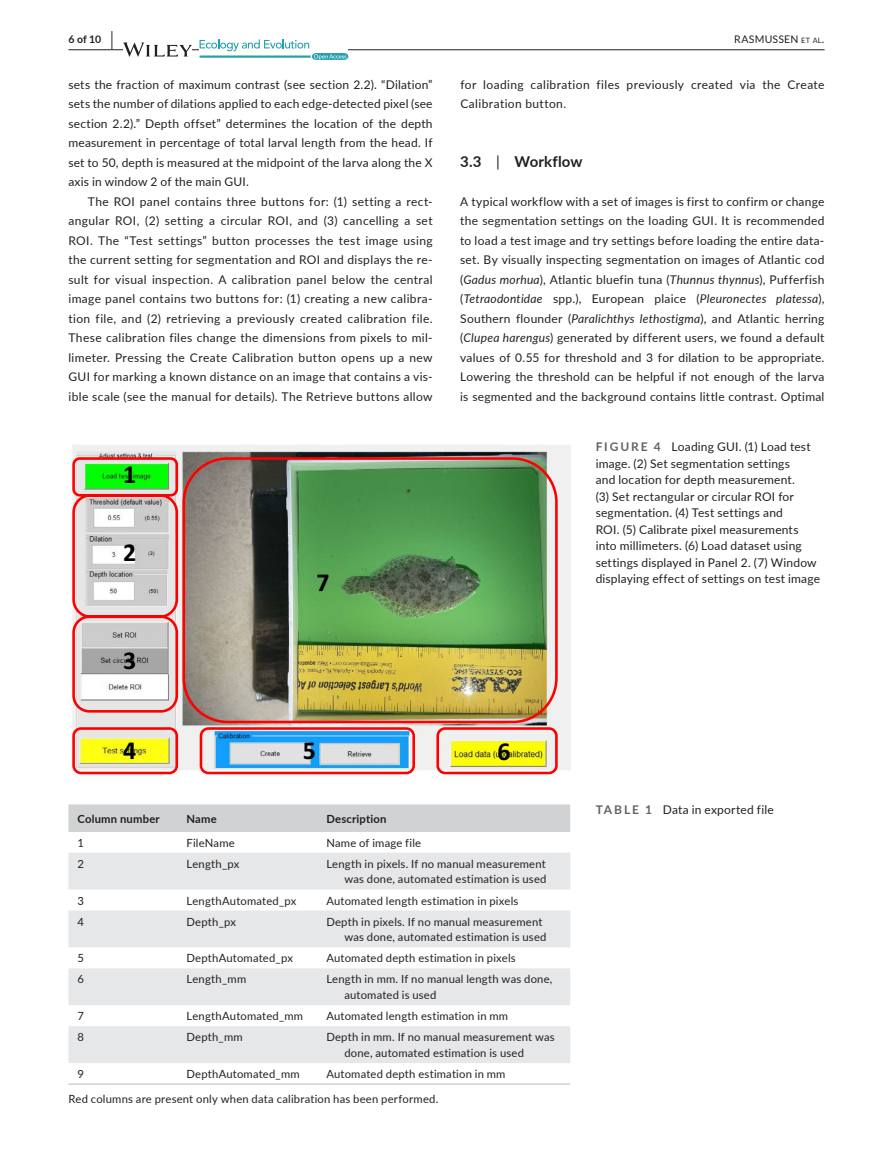
<style>
.page{position:relative;width:893px;height:1174px;background:#fff}
.page>*{position:absolute;margin:0;border:0;box-sizing:border-box;transform-origin:0 0}
.t1{font:700 25.95px "Calibri";color:#000}
.t2{font:700 25.8px "Calibri";color:#000}
.t3{font:700 15px "Lato";letter-spacing:.01em;color:#231f20}
.t4{font:12px/19.5px "Lato";letter-spacing:.015em;color:#231f20;text-align:justify}
.t5{font:11.25px/15.8px "Lato";letter-spacing:.015em;color:#231f20}
.t6{font:700 11.25px "Lato";letter-spacing:.02em;color:#231f20}
.t7{font:10.5px "Lato";letter-spacing:.02em;color:#231f20}
.t8{font:700 10.5px "Lato";color:#231f20}
.s1{font-size:19.5px}
.s2{font-size:7.35px}
.s3{font-weight:400}
.s4{font-style:italic}
.s5{font-weight:700;color:#636366}
</style>
<div class="page">
<hr style="left:68px;top:49px;width:756px;height:1px;background:#231f20">
<svg style="left:123px;top:42px;width:69px;height:15px"></svg>
<svg style="left:200px;top:39px;width:148px;height:21px"></svg>
<div style="left:68px;top:804px;width:502px;height:28px;background:#d1d2d4"></div>
<svg style="left:68px;top:853px;width:502px;height:210px;fill:#e6e7e9"></svg>
<hr style="left:68px;top:1083px;width:109px;height:1px;background:#d1d2d4">
<hr style="left:177px;top:1083px;width:140px;height:1px;background:#d1d2d4">
<hr style="left:317px;top:1083px;width:253px;height:1px;background:#d1d2d4">
<img style="left:73px;top:445px;width:497px;height:325px">
<img style="left:72px;top:456px;width:487px;height:318px">
<div style="left:182px;top:457px;width:376px;height:266px;border:3px solid #f00;border-radius:44px"></div>
<p class="t8" style="left:68px;top:31px;width:46px">6 of 10 <span class="s1">|</span></p>
<p class="t7" style="left:734px;top:31px;width:92px">RASMUSSEN <span class="s2">et al</span>.</p>
<p class="t4" style="left:68px;top:74px;width:366px">sets the fraction of maximum contrast (see section 2.2). “Dilation” sets the number of dilations applied to each edge-detected pixel (see section 2.2).” Depth offset” determines the location of the depth measurement in percentage of total larval length from the head. If set to 50, depth is measured at the midpoint of the larva along the X axis in window 2 of the main GUI.</p>
<p class="t4" style="left:68px;top:191px;width:366px;text-indent:20px">The ROI panel contains three buttons for: (1) setting a rect&shy;angular ROI, (2) setting a circular ROI, and (3) cancelling a set ROI. The “Test settings” button processes the test image using the current setting for segmentation and ROI and displays the re&shy;sult for visual inspection. A calibration panel below the central image panel contains two buttons for: (1) creating a new calibra&shy;tion file, and (2) retrieving a previously created calibration file.<br>These calibration files change the dimensions from pixels to mil&shy;limeter. Pressing the Create Calibration button opens up a new GUI for marking a known distance on an image that contains a vis&shy;ible scale (see the manual for details). The Retrieve buttons allow</p>
<p class="t4" style="left:460px;top:74px;width:366px">for loading calibration files previously created via the Create<br>Calibration button.</p>
<p class="t3" style="left:460px;top:150px;width:124px">3.3 <span class="s3">|</span> Workflow</p>
<p class="t4" style="left:460px;top:191px;width:366px">A typical workflow with a set of images is first to confirm or change the segmentation settings on the loading GUI. It is recommended to load a test image and try settings before loading the entire data&shy;set. By visually inspecting segmentation on images of Atlantic cod (<span class="s4">Gadus morhua</span>), Atlantic bluefin tuna (<span class="s4">Thunnus thynnus</span>), Pufferfish (<span class="s4">Tetraodontidae</span> spp.), European plaice (<span class="s4">Pleuronectes platessa</span>), Southern flounder (<span class="s4">Paralichthys lethostigma</span>), and Atlantic herring (<span class="s4">Clupea harengus</span>) generated by different users, we found a default values of 0.55 for threshold and 3 for dilation to be appropriate.<br>Lowering the threshold can be helpful if not enough of the larva is segmented and the background contains little contrast. Optimal</p>
<h2 class="t2" style="left:123px;top:458px;width:15px">1</h2>
<h1 class="t1" style="left:123px;top:535px;width:15px">2</h1>
<h2 class="t2" style="left:123px;top:644px;width:15px">3</h2>
<h2 class="t2" style="left:317px;top:566px;width:15px">7</h2>
<h2 class="t2" style="left:123px;top:734px;width:15px">4</h2>
<h2 class="t2" style="left:303px;top:734px;width:15px">5</h2>
<h2 class="t2" style="left:497px;top:734px;width:15px">6</h2>
<p class="t6" style="left:77px;top:810px;width:84px">Column number</p>
<p class="t6" style="left:186px;top:810px;width:32px">Name</p>
<p class="t6" style="left:326px;top:810px;width:62px">Description</p>
<p class="t5" style="left:77px;top:834px;width:8px">1</p>
<p class="t5" style="left:186px;top:834px;width:50px">FileName</p>
<p class="t5" style="left:326px;top:834px;width:96px">Name of image file</p>
<p class="t5" style="left:77px;top:855px;width:8px">2</p>
<p class="t5" style="left:186px;top:855px;width:55px">Length_px</p>
<p class="t5" style="left:326px;top:855px;width:222px;text-align:right">Length in pixels. If no manual measurement was done, automated estimation is used</p>
<p class="t5" style="left:77px;top:892px;width:8px">3</p>
<p class="t5" style="left:186px;top:892px;width:112px">LengthAutomated_px</p>
<p class="t5" style="left:326px;top:892px;width:193px">Automated length estimation in pixels</p>
<p class="t5" style="left:77px;top:913px;width:8px">4</p>
<p class="t5" style="left:186px;top:913px;width:51px">Depth_px</p>
<p class="t5" style="left:344px;top:913px;width:204px;text-indent:-18px">Depth in pixels. If no manual measurement was done, automated estimation is used</p>
<p class="t5" style="left:77px;top:950px;width:8px">5</p>
<p class="t5" style="left:186px;top:950px;width:108px">DepthAutomated_px</p>
<p class="t5" style="left:326px;top:950px;width:191px">Automated depth estimation in pixels</p>
<p class="t5" style="left:77px;top:971px;width:8px">6</p>
<p class="t5" style="left:186px;top:971px;width:61px">Length_mm</p>
<p class="t5" style="left:344px;top:971px;width:210px;text-indent:-18px">Length in mm. If no manual length was done, automated is used</p>
<p class="t5" style="left:77px;top:1007px;width:8px">7</p>
<p class="t5" style="left:186px;top:1007px;width:118px">LengthAutomated_mm</p>
<p class="t5" style="left:326px;top:1007px;width:183px">Automated length estimation in mm</p>
<p class="t5" style="left:77px;top:1029px;width:8px">8</p>
<p class="t5" style="left:186px;top:1029px;width:58px">Depth_mm</p>
<p class="t5" style="left:344px;top:1029px;width:212px;text-indent:-18px">Depth in mm. If no manual measurement was done, automated estimation is used</p>
<p class="t5" style="left:77px;top:1065px;width:8px">9</p>
<p class="t5" style="left:186px;top:1065px;width:115px">DepthAutomated_mm</p>
<p class="t5" style="left:326px;top:1065px;width:181px">Automated depth estimation in mm</p>
<p class="t5" style="left:68px;top:1090px;width:371px">Red columns are present only when data calibration has been performed.</p>
<p class="t4" style="left:596px;top:438px;width:226px;line-height:16.5px;text-align:left"><span class="s5">FIGURE 4</span> Loading GUI. (1) Load test image. (2) Set segmentation settings<br>and location for depth measurement.<br>(3) Set rectangular or circular ROI for segmentation. (4) Test settings and<br>ROI. (5) Calibrate pixel measurements into millimeters. (6) Load dataset using settings displayed in Panel 2. (7) Window displaying effect of settings on test image</p>
<p class="t4" style="left:596px;top:799px;width:179px"><span class="s5">TABLE 1</span> Data in exported file</p>
</div>
